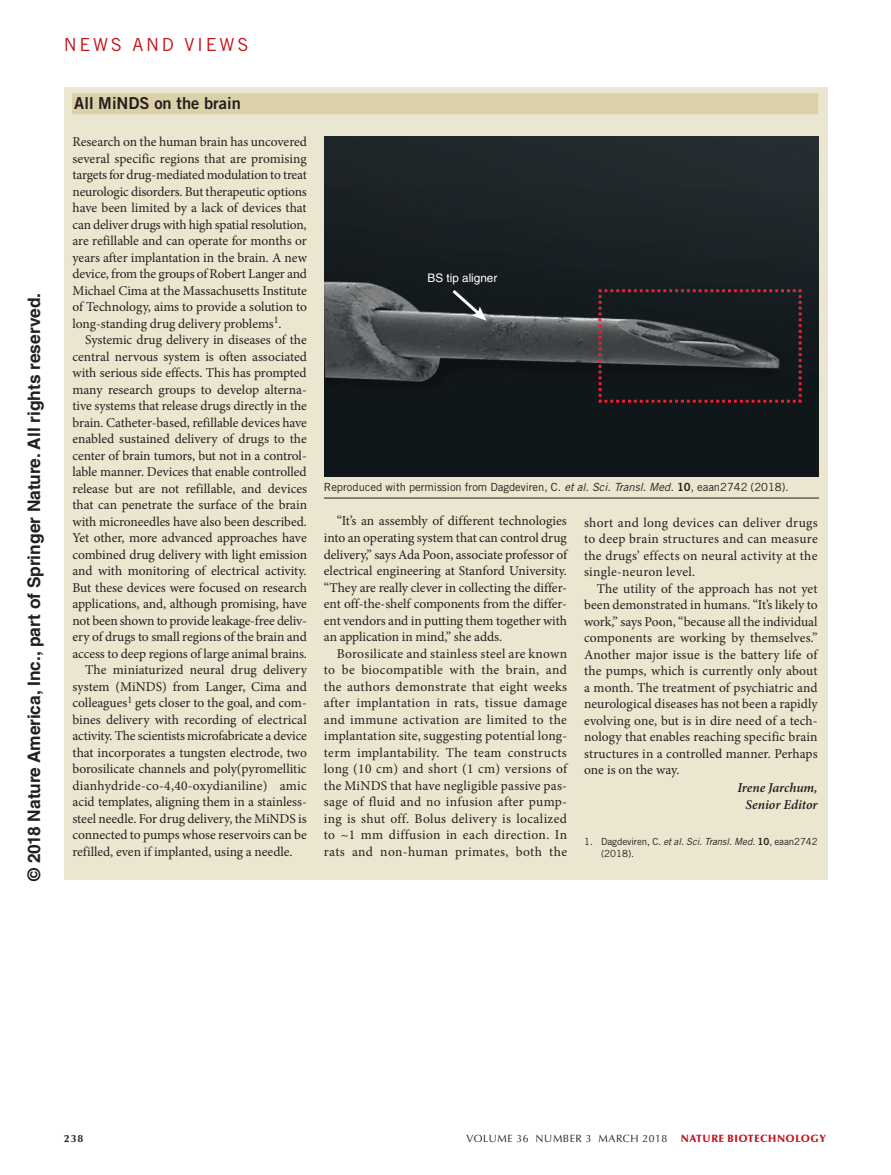
<style>
.page{position:relative;width:891px;height:1175px;background:#fff}
.page>*{position:absolute;margin:0;border:0;box-sizing:border-box;transform-origin:0 0}
.t1{font:18px "Trade Gothic LT Std";color:#c4121a}
.t2{font:700 17.4px "Helvetica LT Std";color:#231f20}
.pAtl{font:16.5px "Trade Gothic LT Std Bd 2";color:#231f20}
.TEXT_body{font:13.5px/16.5px "Minion Pro";color:#231f20;text-align:justify}
.TEXT_first{font:13.5px/16.5px "Minion Pro";letter-spacing:-.005em;color:#231f20;text-align:justify}
.Authors{font:italic 600 13.5px/16.5px "Minion Pro";letter-spacing:-.01em;color:#231f20;text-align:center}
.t3{font:11.7px "Helvetica";color:#fff}
.CAPTION_rule{font:11.25px "Trade Gothic LT Std";letter-spacing:-.005em;color:#231f20}
.t4{font:10.5px "Optima LT Std";letter-spacing:.05em;color:#231f20}
.t5{font:900 10.5px "Optima LT Std";letter-spacing:.05em;color:#c4121a}
.t6{font:700 10.5px "Optima LT Std";color:#231f20}
.REFERENCES{font:9.75px/12px "Trade Gothic LT Std";letter-spacing:-.01em;color:#231f20}
.s1{font-style:italic}
.s2{font-family:"Trade Gothic LT Std Bd 2"}
</style>
<div class="page">
<div style="left:64px;top:87px;width:763px;height:792px;background:#ebe6cf"></div>
<div style="left:72px;top:93px;width:746px;height:21px;background:#dbd0a7"></div>
<img style="left:324px;top:136px;width:494px;height:341px">
<svg style="left:449px;top:287px;width:37px;height:33px"></svg>
<svg style="left:597px;top:288px;width:206px;height:116px"></svg>
<hr style="left:324px;top:498px;width:495px;height:1px;background:#231f20">
<p class="t2" style="left:24px;top:881px;width:589px;rotate:-90deg">© 2018 Nature America, Inc., part of Springer Nature. All rights reserved.</p>
<h1 class="t1" style="left:64px;top:34px;width:15px">news</h1>
<h1 class="t1" style="left:132px;top:34px;width:15px">and</h1>
<h1 class="t1" style="left:184px;top:34px;width:14px">views</h1>
<p class="pAtl" style="left:74px;top:93px;width:168px">All MiNDS on the brain</p>
<p class="TEXT_first" style="left:72px;top:134px;width:236px">Research on the human brain has uncovered several specific regions that are promising targets for drug-mediated modulation to treat neurologic disorders. But therapeutic options have been limited by a lack of devices that can deliver drugs with high spatial resolution, are refillable and can operate for months or years after implantation in the brain. A new device, from the groups of Robert Langer and Michael Cima at the Massachusetts Institute of Technology, aims to provide a solution to long-standing drug delivery problems<sup>1</sup>.</p>
<p class="TEXT_body" style="left:72px;top:332px;width:236px;text-indent:13px">Systemic drug delivery in diseases of the central nervous system is often associated with serious side effects. This has prompted many research groups to develop alterna&shy;tive systems that release drugs directly in the brain. Catheter-based, refillable devices have enabled sustained delivery of drugs to the center of brain tumors, but not in a control&shy;lable manner. Devices that enable controlled release but are not refillable, and devices that can penetrate the surface of the brain with microneedles have also been described.<br>Yet other, more advanced approaches have combined drug delivery with light emission and with monitoring of electrical activity.<br>But these devices were focused on research applications, and, although promising, have not been shown to provide leakage-free deliv&shy;ery of drugs to small regions of the brain and access to deep regions of large animal brains.</p>
<p class="TEXT_body" style="left:72px;top:662px;width:236px;text-indent:13px">The miniaturized neural drug delivery system (MiNDS) from Langer, Cima and colleagues<sup>1</sup> gets closer to the goal, and com&shy;bines delivery with recording of electrical activity. The scientists microfabricate a device that incorporates a tungsten electrode, two borosilicate channels and poly(pyromellitic dianhydride-co-4,40-oxydianiline) amic acid templates, aligning them in a stainless&shy;steel needle. For drug delivery, the MiNDS is connected to pumps whose reservoirs can be refilled, even if implanted, using a needle.</p>
<p class="t3" style="left:428px;top:271px;width:71px">BS tip aligner</p>
<p class="CAPTION_rule" style="left:324px;top:480px;width:466px">Reproduced with permission from Dagdeviren, C. <span class="s1">et al. Sci. Transl. Med.</span> <span class="s2">10</span>, eaan2742 (2018).</p>
<p class="TEXT_body" style="left:324px;top:513px;width:245px;text-indent:13px">“It’s an assembly of different technologies into an operating system that can control drug delivery,” says Ada Poon, associate professor of electrical engineering at Stanford University. “They are really clever in collecting the differ&shy;ent off-the-shelf components from the differ&shy;ent vendors and in putting them together with an application in mind,” she adds.</p>
<p class="TEXT_body" style="left:324px;top:645px;width:245px;text-indent:13px">Borosilicate and stainless steel are known to be biocompatible with the brain, and the authors demonstrate that eight weeks after implantation in rats, tissue damage and immune activation are limited to the implantation site, suggesting potential long&shy;term implantability. The team constructs long (10 cm) and short (1 cm) versions of the MiNDS that have negligible passive pas&shy;sage of fluid and no infusion after pump&shy;ing is shut off. Bolus delivery is localized to ~1 mm diffusion in each direction. In rats and non-human primates, both the</p>
<p class="TEXT_body" style="left:584px;top:514px;width:235px">short and long devices can deliver drugs to deep brain structures and can measure the drugs’ effects on neural activity at the single-neuron level.</p>
<p class="TEXT_body" style="left:584px;top:580px;width:235px;text-indent:13px">The utility of the approach has not yet been demonstrated in humans. “It’s likely to work,” says Poon, “because all the individual components are working by themselves.” Another major issue is the battery life of the pumps, which is currently only about a month. The treatment of psychiatric and neurological diseases has not been a rapidly evolving one, but is in dire need of a tech&shy;nology that enables reaching specific brain structures in a controlled manner. Perhaps one is on the way.</p>
<p class="Authors" style="left:738px;top:779px;width:82px">Irene Jarchum,<br>Senior Editor</p>
<p class="REFERENCES" style="left:601px;top:835px;width:218px;text-indent:-17px">1. Dagdeviren, C. <span class="s1">et al</span>. <span class="s1">Sci. Transl. Med</span>. <span class="s2">10</span>, eaan2742 (2018).</p>
<p class="t6" style="left:64px;top:1132px;width:21px">238</p>
<p class="t4" style="left:467px;top:1132px;width:202px">VOLUME 36 NUMBER 3 MARCH 2018</p>
<p class="t5" style="left:681px;top:1132px;width:146px">NATURE BIOTECHNOLOGY</p>
</div>
